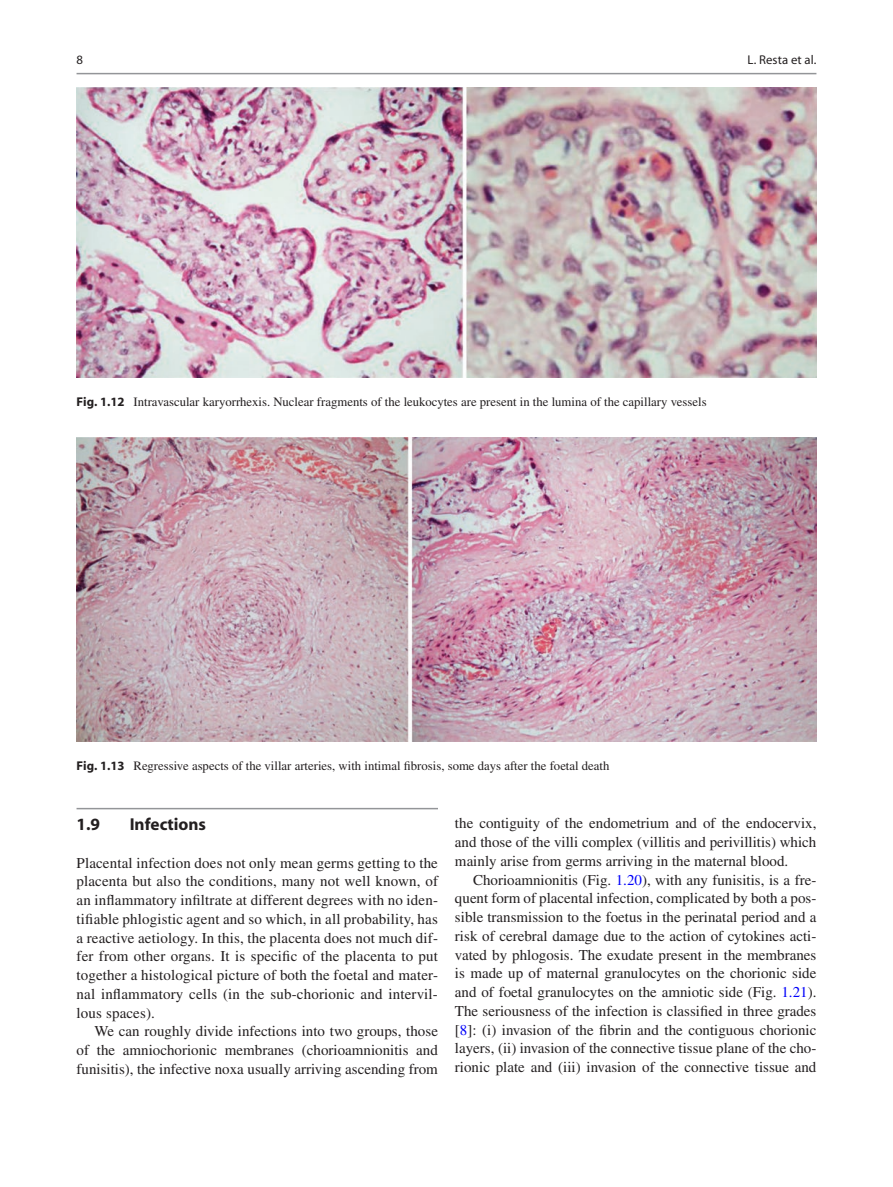
<style>
.page{position:relative;width:893px;height:1187px;background:#fff}
.page>*{position:absolute;margin:0;border:0;box-sizing:border-box;transform-origin:0 0}
.t1{font:700 17.25px "Bcxsmy Myriad";color:#231f20}
.t2{font:15px/18.8px "Rwnwqr Times";color:#231f20;text-align:justify}
.t3{font:12.75px "Rwnwqr Times";color:#231f20}
.t4{font:12.75px "Rmlhly Myriad";letter-spacing:.01em;color:#231f20}
.t5{font:12.75px "Krypbk Myriad";color:#231f20}
.s1{font-family:"Bcxsmy Myriad";font-weight:700}
.s2{color:#0000fa}
</style>
<div class="page">
<hr style="left:77px;top:807px;width:361px;height:2px;background:#939598">
<img style="left:77px;top:88px;width:739px;height:289px">
<img style="left:77px;top:437px;width:739px;height:304px">
<hr style="left:77px;top:73px;width:739px;height:1px;background:#939598">
<p class="t5" style="left:77px;top:54px;width:8px">8</p>
<p class="t4" style="left:747px;top:54px;width:70px">L. Resta et al.</p>
<p class="t3" style="left:77px;top:395px;width:632px"><span class="s1">Fig. 1.12</span> Intravascular karyorrhexis. Nuclear fragments of the leukocytes are present in the lumina of the capillary vessels</p>
<p class="t3" style="left:77px;top:759px;width:534px"><span class="s1">Fig. 1.13</span> Regressive aspects of the villar arteries, with intimal fibrosis, some days after the foetal death</p>
<p class="t1" style="left:77px;top:815px;width:25px">1.9</p>
<p class="t1" style="left:130px;top:815px;width:78px">Infections</p>
<p class="t2" style="left:77px;top:853px;width:363px">Placental infection does not only mean germs getting to the placenta but also the conditions, many not well known, of an inflammatory infiltrate at different degrees with no iden&shy;tifiable phlogistic agent and so which, in all probability, has a reactive aetiology. In this, the placenta does not much dif&shy;fer from other organs. It is specific of the placenta to put together a histological picture of both the foetal and mater&shy;nal inflammatory cells (in the sub-chorionic and intervil&shy;lous spaces).</p>
<p class="t2" style="left:77px;top:1021px;width:363px;text-indent:18px">We can roughly divide infections into two groups, those of the amniochorionic membranes (chorioamnionitis and funisitis), the infective noxa usually arriving ascending from</p>
<p class="t2" style="left:455px;top:813px;width:363px">the contiguity of the endometrium and of the endocervix, and those of the villi complex (villitis and perivillitis) which mainly arise from germs arriving in the maternal blood.</p>
<p class="t2" style="left:455px;top:870px;width:363px;text-indent:18px">Chorioamnionitis (Fig. <span class="s2">1.20</span>), with any funisitis, is a fre&shy;quent form of placental infection, complicated by both a pos&shy;sible transmission to the foetus in the perinatal period and a risk of cerebral damage due to the action of cytokines acti&shy;vated by phlogosis. The exudate present in the membranes is made up of maternal granulocytes on the chorionic side and of foetal granulocytes on the amniotic side (Fig. <span class="s2">1.21</span>).<br>The seriousness of the infection is classified in three grades [<span class="s2">8</span>]: (i) invasion of the fibrin and the contiguous chorionic layers, (ii) invasion of the connective tissue plane of the cho&shy;rionic plate and (iii) invasion of the connective tissue and</p>
</div>
